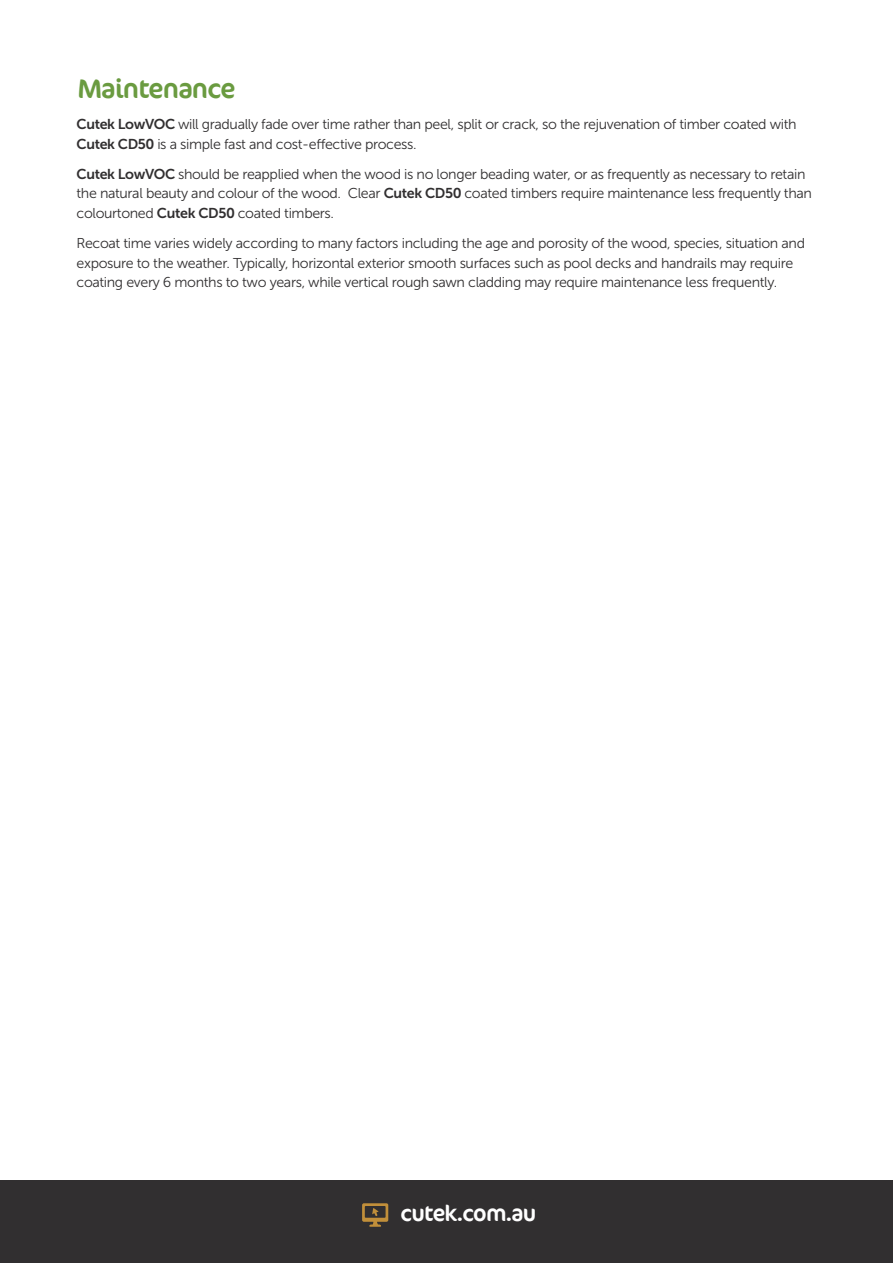
<style>
.page{position:relative;width:893px;height:1263px;background:#fff}
.page>*{position:absolute;margin:0;border:0;box-sizing:border-box;transform-origin:0 0}
.C___HEAD{font:27px "Cocon";letter-spacing:-.03em;color:#6a9b40}
.t1{font:22.5px "Cocon";letter-spacing:-.03em;color:#fff}
.C___BODY{font:14.25px/19.5px "Museo Sans 300";letter-spacing:-.025em;color:#312f30}
.s1{font-family:"Museo Sans 700"}
</style>
<div class="page">
<div style="left:0;top:1180px;width:893px;height:83px;background:#312f30"></div>
<svg style="left:362px;top:1203px;width:26px;height:24px"></svg>
<p class="C___HEAD" style="left:78px;top:73px;width:159px">Maintenance</p>
<p class="C___BODY" style="left:77px;top:115px;width:722px"><span class="s1">Cutek LowVOC</span> will gradually fade over time rather than peel, split or crack, so the rejuvenation of timber coated with<br><span class="s1">Cutek CD50</span> is a simple fast and cost-effective process.</p>
<p class="C___BODY" style="left:77px;top:164px;width:737px"><span class="s1">Cutek LowVOC</span> should be reapplied when the wood is no longer beading water, or as frequently as necessary to retain the natural beauty and colour of the wood. Clear <span class="s1">Cutek CD50</span> coated timbers require maintenance less frequently than colourtoned <span class="s1">Cutek CD50</span> coated timbers.</p>
<p class="C___BODY" style="left:77px;top:234px;width:730px">Recoat time varies widely according to many factors including the age and porosity of the wood, species, situation and exposure to the weather. Typically, horizontal exterior smooth surfaces such as pool decks and handrails may require coating every 6 months to two years, while vertical rough sawn cladding may require maintenance less frequently.</p>
<p class="t1" style="left:401px;top:1200px;width:137px">cutek.com.au</p>
</div>
